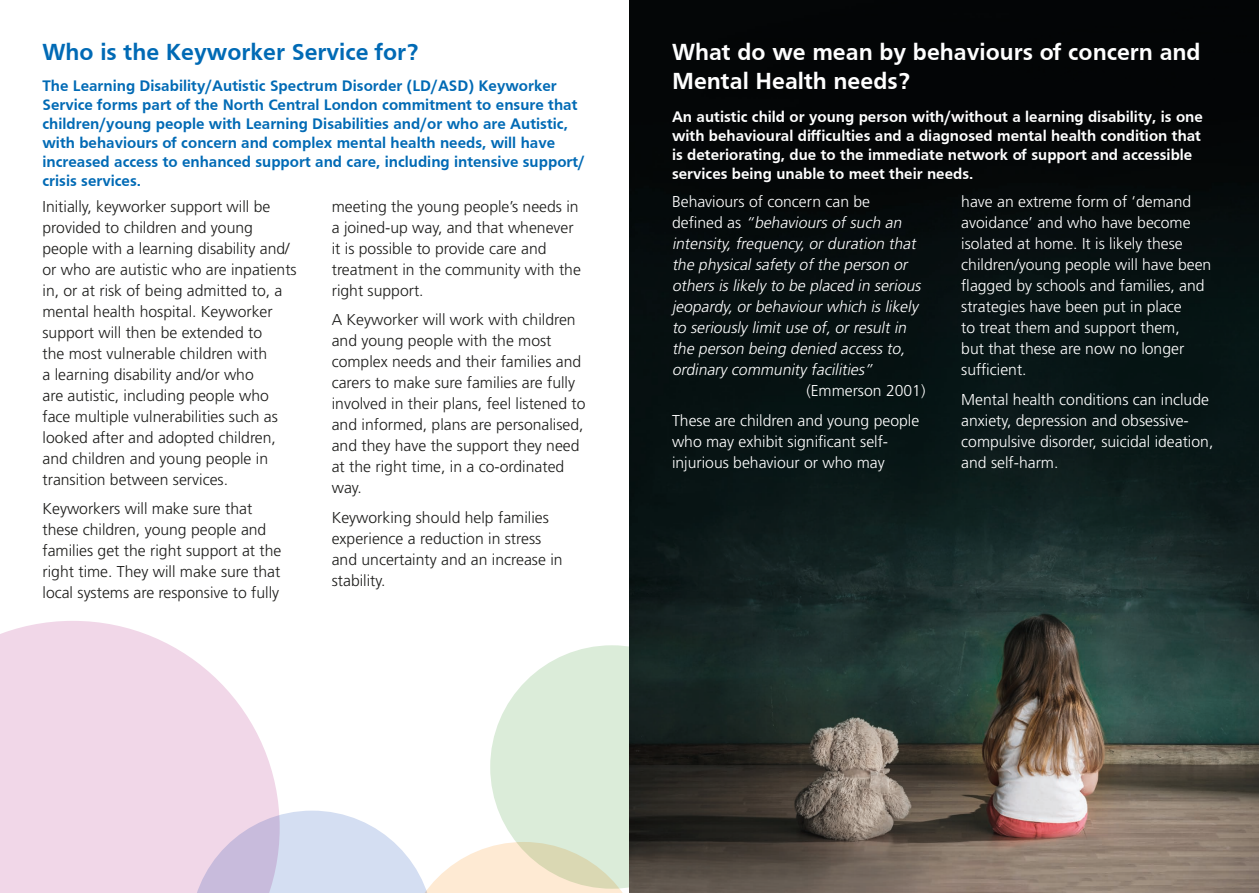
<style>
.page{position:relative;width:1259px;height:893px;background:#fff}
.page>*{position:absolute;margin:0;border:0;box-sizing:border-box;transform-origin:0 0}
.t1{font:700 24px "Frutiger";color:#fff}
.t2{font:700 24px "Frutiger";color:#006ab5}
.t3{font:300 15.75px/21px "Frutiger LT Std";color:#1d1d1b}
.t4{font:300 15.75px/21px "Frutiger LT Std";color:#fff}
.t5{font:700 15.75px/18.9px "Frutiger";color:#006ab5}
.t6{font:italic 300 15.75px/21px "Frutiger LT Std";color:#fff}
.t7{font:700 15.75px/18.9px "Frutiger";color:#fff}
.s1{font-style:normal}
</style>
<div class="page">
<svg style="left:0;top:621px;width:279px;height:272px;background:#f2dceb"></svg>
<div style="left:490px;top:645px;width:243px;height:244px;background:#dbecd9;border-radius:50%"></div>
<svg style="left:190px;top:811px;width:439px;height:82px"></svg>
<img style="left:629px;top:0;width:630px;height:893px">
<h1 class="t2" style="left:43px;top:38px;width:377px">Who is the Keyworker Service for?</h1>
<h1 class="t1" style="left:672px;top:38px;width:530px">What do we mean by behaviours of concern and</h1>
<p class="t5" style="left:43px;top:76px;width:515px">The Learning Disability/Autistic Spectrum Disorder (LD/ASD) Keyworker</p>
<h1 class="t1" style="left:672px;top:67px;width:239px">Mental Health needs?</h1>
<p class="t5" style="left:43px;top:95px;width:544px">Service forms part of the North Central London commitment to ensure that children/young people with Learning Disabilities and/or who are Autistic, with behaviours of concern and complex mental health needs, will have increased access to enhanced support and care, including intensive support/ crisis services.</p>
<p class="t7" style="left:672px;top:107px;width:532px">An autistic child or young person with/without a learning disability, is one with behavioural difficulties and a diagnosed mental health condition that is deteriorating, due to the immediate network of support and accessible services being unable to meet their needs.</p>
<p class="t3" style="left:43px;top:196px;width:256px">Initially, keyworker support will be provided to children and young people with a learning disability and/ or who are autistic who are inpatients in, or at risk of being admitted to, a mental health hospital. Keyworker support will then be extended to<br>the most vulnerable children with<br>a learning disability and/or who<br>are autistic, including people who face multiple vulnerabilities such as looked after and adopted children, and children and young people in transition between services.</p>
<p class="t3" style="left:43px;top:498px;width:240px">Keyworkers will make sure that these children, young people and families get the right support at the right time. They will make sure that local systems are responsive to fully</p>
<p class="t3" style="left:332px;top:196px;width:251px">meeting the young people’s needs in a joined-up way, and that whenever it is possible to provide care and treatment in the community with the right support.</p>
<p class="t3" style="left:332px;top:309px;width:255px">A Keyworker will work with children and young people with the most complex needs and their families and carers to make sure families are fully involved in their plans, feel listened to and informed, plans are personalised, and they have the support they need at the right time, in a co-ordinated way.</p>
<p class="t3" style="left:332px;top:507px;width:232px">Keyworking should help families experience a reduction in stress and uncertainty and an increase in stability.</p>
<p class="t6" style="left:672px;top:192px;width:253px"><span class="s1">Behaviours of concern can be<br>d e fi n e d a s</span> “behaviours of such an intensity, frequency, or duration that the physical safety of the person or others is likely to be placed in serious jeopardy, or behaviour which is likely to seriously limit use of, or result in the person being denied access to, ordinary community facilities”</p>
<p class="t4" style="left:672px;top:376px;width:255px;line-height:29.5px;text-indent:134px">(Emmerson 2001)<br>These are children and young people</p>
<p class="t4" style="left:672px;top:431px;width:218px">who may exhibit significant self&shy;injurious behaviour or who may</p>
<p class="t4" style="left:961px;top:192px;width:252px">have an extreme form of ‘demand avoidance’ and who have become isolated at home. It is likely these children/young people will have been flagged by schools and families, and strategies have been put in place<br>to treat them and support them,<br>but that these are now no longer sufficient.</p>
<p class="t4" style="left:961px;top:389px;width:254px">Mental health conditions can include anxiety, depression and obsessive&shy;compulsive disorder, suicidal ideation, and self-harm.</p>
</div>
